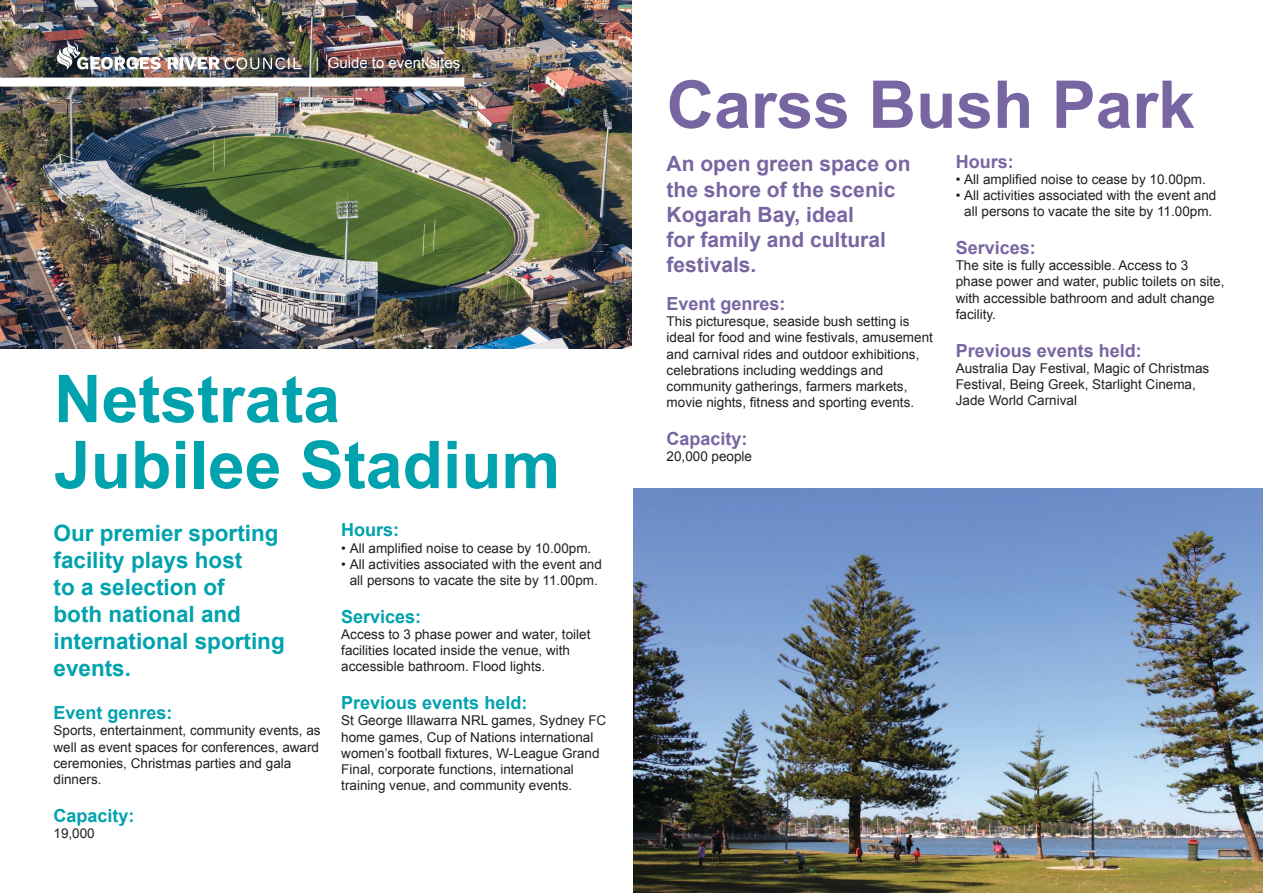
<style>
.page{position:relative;width:1263px;height:893px;background:#fff}
.page>*{position:absolute;margin:0;border:0;box-sizing:border-box;transform-origin:0 0}
.t1{font:700 66px "Arial";color:#00a2ae}
.t2{font:700 66px "Arial";color:#7866a2}
.t3{font:700 22.5px/27px "Arial";color:#00a2ae}
.t4{font:700 21px/25.2px "Arial";color:#7866a2}
.t5{font:700 18px "Arial";color:#00a2ae}
.t6{font:700 18px "Arial";color:#7866a2}
.t7{font:15px "Arial";color:#fff}
.t8{font:13.5px/16.2px "Arial";color:#231f20}
</style>
<div class="page">
<img style="left:0;top:0;width:631px;height:349px">
<img style="left:633px;top:488px;width:630px;height:405px">
<div style="left:0;top:78px;width:464px;height:9px;background:#fff"></div>
<img style="left:54px;top:38px;width:251px;height:37px">
<p class="t7" style="left:315px;top:53px;width:146px">| Guide to event sites</p>
<p class="t1" style="left:54px;top:355px;width:288px">Netstrata</p>
<p class="t1" style="left:54px;top:421px;width:508px">Jubilee Stadium</p>
<p class="t3" style="left:54px;top:520px;width:233px">Our premier sporting facility plays host<br>to a selection of<br>both national and international sporting events.</p>
<p class="t5" style="left:54px;top:701px;width:121px">Event genres:</p>
<p class="t8" style="left:54px;top:723px;width:269px">Sports, entertainment, community events, as well as event spaces for conferences, award ceremonies, Christmas parties and gala dinners.</p>
<p class="t5" style="left:54px;top:803px;width:83px">Capacity:</p>
<p class="t8" style="left:54px;top:825px;width:43px">19,000</p>
<p class="t5" style="left:341px;top:518px;width:59px">Hours:</p>
<p class="t8" style="left:341px;top:540px;width:252px">• All amplified noise to cease by 10.00pm.</p>
<p class="t8" style="left:341px;top:556px;width:262px;text-align:center">• All activities associated with the event and all persons to vacate the site by 11.00pm.</p>
<p class="t5" style="left:341px;top:604px;width:82px">Services:</p>
<p class="t8" style="left:341px;top:626px;width:251px">Access to 3 phase power and water, toilet facilities located inside the venue, with accessible bathroom. Flood lights.</p>
<p class="t5" style="left:341px;top:691px;width:188px">Previous events held:</p>
<p class="t8" style="left:341px;top:713px;width:267px">St George Illawarra NRL games, Sydney FC home games, Cup of Nations international women’s football fixtures, W-League Grand Final, corporate functions, international training venue, and community events.</p>
<p class="t2" style="left:667px;top:61px;width:530px">Carss Bush Park</p>
<p class="t4" style="left:667px;top:152px;width:245px">An open green space on the shore of the scenic<br>Kogarah Bay, ideal<br>for family and cultural festivals.</p>
<p class="t6" style="left:667px;top:292px;width:121px">Event genres:</p>
<p class="t8" style="left:667px;top:313px;width:268px">This picturesque, seaside bush setting is ideal for food and wine festivals, amusement and carnival rides and outdoor exhibitions, celebrations including weddings and community gatherings, farmers markets, movie nights, fitness and sporting events.</p>
<p class="t6" style="left:667px;top:427px;width:83px">Capacity:</p>
<p class="t8" style="left:667px;top:448px;width:87px">20,000 people</p>
<p class="t6" style="left:956px;top:149px;width:59px">Hours:</p>
<p class="t8" style="left:956px;top:171px;width:252px">• All amplified noise to cease by 10.00pm.</p>
<p class="t8" style="left:956px;top:187px;width:262px;text-align:center">• All activities associated with the event and all persons to vacate the site by 11.00pm.</p>
<p class="t6" style="left:956px;top:236px;width:82px">Services:</p>
<p class="t8" style="left:956px;top:258px;width:270px">The site is fully accessible. Access to 3 phase power and water, public toilets on site, with accessible bathroom and adult change facility.</p>
<p class="t6" style="left:956px;top:338px;width:188px">Previous events held:</p>
<p class="t8" style="left:956px;top:360px;width:255px">Australia Day Festival, Magic of Christmas<br>Festival, Being Greek, Starlight Cinema,<br>Jade World Carnival</p>
</div>
